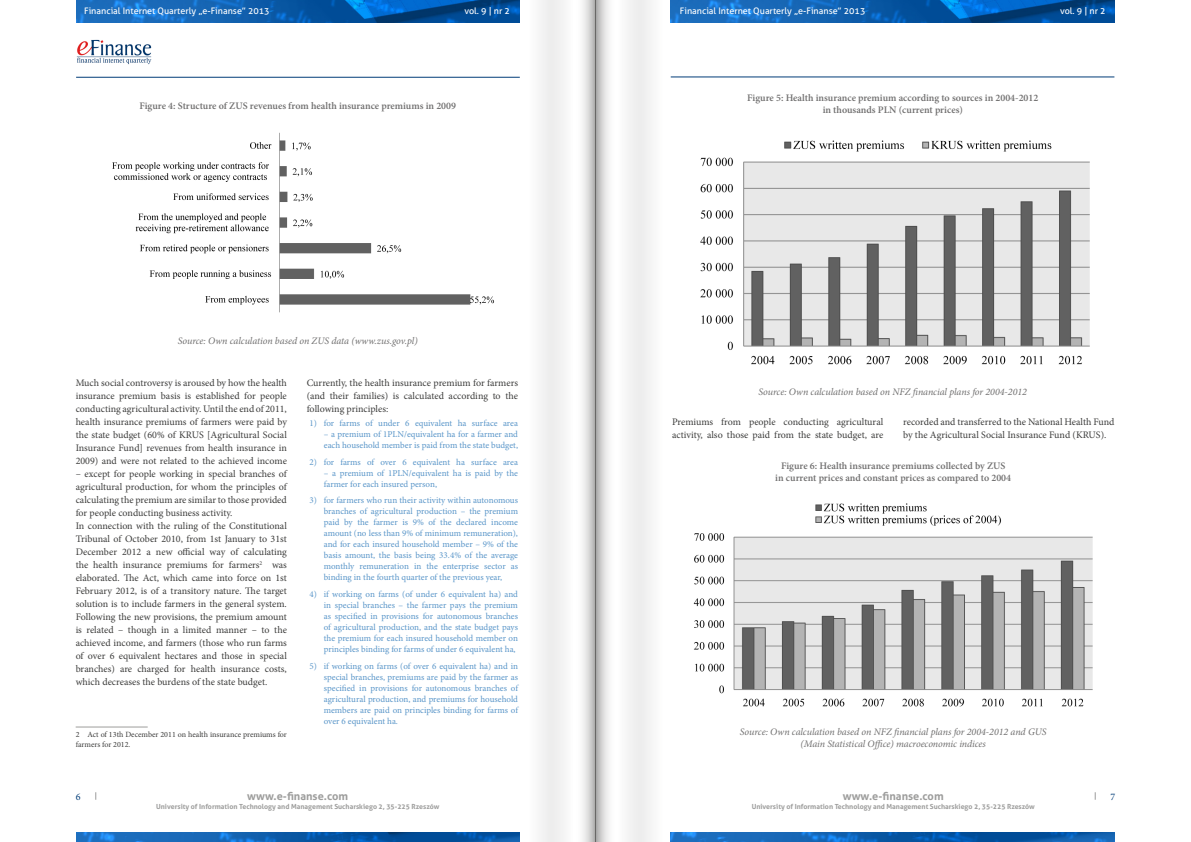
<style>
.page{position:relative;width:1191px;height:842px;background:#fff}
.page>*{position:absolute;margin:0;border:0;box-sizing:border-box;transform-origin:0 0}
.t1{font:700 11px "Aller";color:#9d9d9c}
.t2{font:10px/13px "Minion Pro";color:#3c3c3b}
.t3{font:600 10px/12px "Minion Pro";color:#706f6f;text-align:center}
.t4{font:italic 10px/12px "Minion Pro";letter-spacing:-.005em;color:#706f6f;text-align:center}
.t5{font:10px "Minion Pro";color:#003c77}
.t6{font:9px/11px "Minion Pro";color:#5a96c9;text-align:justify}
.t7{font:9px "Aller";color:#fff}
.t8{font:8px/10px "Minion Pro";color:#3c3c3b}
.t9{font:700 7px "Aller";color:#9d9d9c}
</style>
<div class="page">
<img style="left:77px;top:39px;width:74px;height:26px">
<img style="left:670px;top:0;width:444px;height:22px">
<img style="left:76px;top:0;width:444px;height:22px">
<img style="left:76px;top:832px;width:444px;height:10px">
<img style="left:670px;top:832px;width:444px;height:10px">
<hr style="left:76px;top:77px;width:444px;height:1px;background:#003c77">
<hr style="left:670px;top:77px;width:444px;height:1px;background:#003c77">
<svg style="left:595px;top:0;width:56px;height:842px"></svg>
<svg style="left:541px;top:0;width:54px;height:842px"></svg>
<img style="left:700px;top:140px;width:390px;height:225px">
<img style="left:693px;top:503px;width:400px;height:204px">
<img style="left:112px;top:132px;width:382px;height:181px">
<hr style="left:76px;top:726px;width:72px;height:1px;background:#9d9d9c">
<p class="t7" style="left:84px;top:6px;width:187px">Financial Internet Quarterly „e-Finanse” 2013</p>
<p class="t7" style="left:464px;top:6px;width:47px">vol. 9 | nr 2</p>
<p class="t7" style="left:680px;top:6px;width:187px">Financial Internet Quarterly „e-Finanse” 2013</p>
<p class="t7" style="left:1060px;top:6px;width:47px">vol. 9 | nr 2</p>
<p class="t3" style="left:139px;top:100px;width:318px">Figure 4: Structure of ZUS revenues from health insurance premiums in 2009</p>
<p class="t4" style="left:178px;top:335px;width:241px">Source: Own calculation based on ZUS data (www.zus.gov.pl)</p>
<p class="t2" style="left:76px;top:377px;width:213px;text-align:justify">Much social controversy is aroused by how the health insurance premium basis is established for people conducting agricultural activity. Until the end of 2011, health insurance premiums of farmers were paid by the state budget (60% of KRUS [Agricultural Social Insurance Fund] revenues from health insurance in 2009) and were not related to the achieved income</p>
<p class="t2" style="left:76px;top:468px;width:213px">– except for people working in special branches of agricultural production, for whom the principles of calculating the premium are similar to those provided for people conducting business activity.<br>In connection with the ruling of the Constitutional Tribunal of October 2010, from 1st January to 31st December 2012 a new official way of calculating the health insurance premiums for farmers<sup>2</sup> was elaborated. The Act, which came into force on 1st February 2012, is of a transitory nature. The target solution is to include farmers in the general system.<br>Following the new provisions, the premium amount is related – though in a limited manner – to the achieved income, and farmers (those who run farms of over 6 equivalent hectares and those in special branches) are charged for health insurance costs, which decreases the burdens of the state budget.</p>
<p class="t2" style="left:307px;top:377px;width:213px;text-align:justify">Currently, the health insurance premium for farmers (and their families) is calculated according to the following principles:</p>
<p class="t6" style="left:310px;top:418px;width:210px">1) for farms of under 6 equivalent ha surface area</p>
<p class="t6" style="left:324px;top:429px;width:196px">– a premium of 1PLN/equivalent ha for a farmer and each household member is paid from the state budget,</p>
<p class="t6" style="left:310px;top:456px;width:210px">2) for farms of over 6 equivalent ha surface area</p>
<p class="t6" style="left:324px;top:467px;width:196px">– a premium of 1PLN/equivalent ha is paid by the farmer for each insured person,</p>
<p class="t6" style="left:324px;top:495px;width:196px;text-indent:-14px">3) for farmers who run their activity within autonomous branches of agricultural production – the premium paid by the farmer is 9% of the declared income amount (no less than 9% of minimum remuneration), and for each insured household member – 9% of the basis amount, the basis being 33.4% of the average monthly remuneration in the enterprise sector as binding in the fourth quarter of the previous year,</p>
<p class="t6" style="left:324px;top:589px;width:196px;text-indent:-14px">4) if working on farms (of under 6 equivalent ha) and in special branches – the farmer pays the premium as specified in provisions for autonomous branches of agricultural production, and the state budget pays the premium for each insured household member on principles binding for farms of under 6 equivalent ha,</p>
<p class="t6" style="left:324px;top:660px;width:196px;text-indent:-14px">5) if working on farms (of over 6 equivalent ha) and in special branches, premiums are paid by the farmer as specified in provisions for autonomous branches of agricultural production, and premiums for household members are paid on principles binding for farms of over 6 equivalent ha.</p>
<p class="t8" style="left:76px;top:729px;width:213px">2 Act of 13th December 2011 on health insurance premiums for farmers for 2012.</p>
<p class="t3" style="left:747px;top:92px;width:293px">Figure 5: Health insurance premium according to sources in 2004-2012 in thousands PLN (current prices)</p>
<p class="t4" style="left:758px;top:386px;width:270px">Source: Own calculation based on NFZ financial plans for 2004-2012</p>
<p class="t2" style="left:672px;top:416px;width:213px">Premiums from people conducting agricultural activity, also those paid from the state budget, are</p>
<p class="t2" style="left:903px;top:416px;width:213px">recorded and transferred to the National Health Fund by the Agricultural Social Insurance Fund (KRUS).</p>
<p class="t3" style="left:775px;top:460px;width:237px">Figure 6: Health insurance premiums collected by ZUS<br>in current prices and constant prices as compared to 2004</p>
<p class="t4" style="left:740px;top:726px;width:308px">Source: Own calculation based on NFZ financial plans for 2004-2012 and GUS (Main Statistical Office) macroeconomic indices</p>
<p class="t1" style="left:247px;top:790px;width:102px">www.e-finanse.com</p>
<p class="t9" style="left:156px;top:802px;width:285px">University of Information Technology and Management Sucharskiego 2, 35-225 Rzeszów</p>
<p class="t1" style="left:842px;top:790px;width:102px">www.e-finanse.com</p>
<p class="t9" style="left:751px;top:802px;width:285px">University of Information Technology and Management Sucharskiego 2, 35-225 Rzeszów</p>
<p class="t5" style="left:76px;top:790px;width:6px">6</p>
<p class="t5" style="left:1110px;top:790px;width:6px">7</p>
</div>
